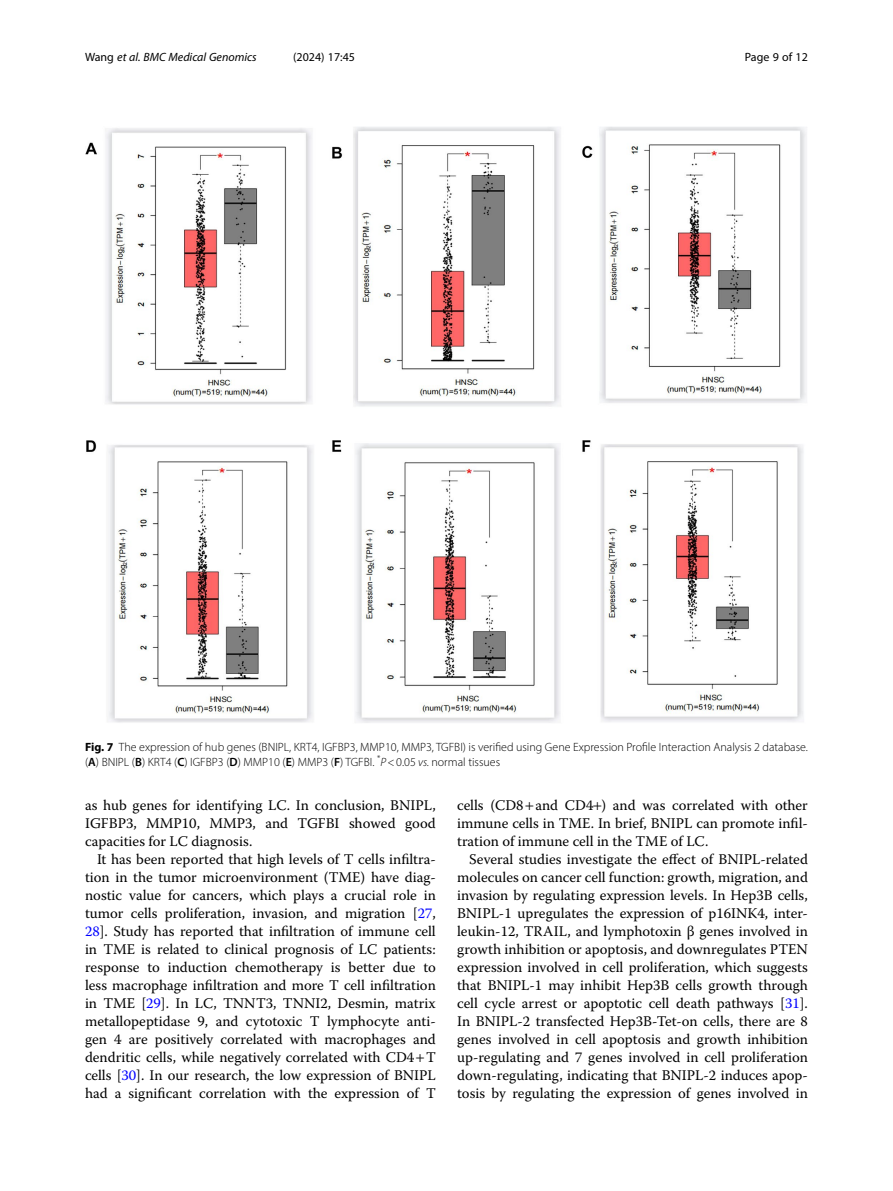
<style>
.page{position:relative;width:893px;height:1191px;background:#fff}
.page>*{position:absolute;margin:0;border:0;box-sizing:border-box;transform-origin:0 0}
.Body_Text_Indent{font:14.7px/18px "Warnock Pro";color:#000;text-align:justify}
.Figure_Caption{font:300 12px/15px "Myriad Pro";color:#000}
.t1{font:italic 12px "Myriad Pro";color:#000}
.t2{font:12px "Myriad Pro";color:#000}
.s1{font-style:normal}
.s2{font-weight:700}
.s3{font-weight:600}
.s4{font-style:italic}
.s5{color:#00f}
</style>
<div class="page">
<img style="left:85px;top:127px;width:722px;height:596px">
<p class="t1" style="left:85px;top:50px;width:173px"><span class="s1">Wang</span> et al. BMC Medical Genomics</p>
<p class="t2" style="left:293px;top:50px;width:63px">(2024) 17:45</p>
<p class="t2" style="left:745px;top:50px;width:65px">Page 9 of 12</p>
<p class="Figure_Caption" style="left:85px;top:739px;width:724px"><span class="s2">Fig. 7</span> The expression of hub genes (BNIPL, KRT4, IGFBP3, MMP10, MMP3, TGFBI) is verified using Gene Expression Profile Interaction Analysis 2 database. (<span class="s3">A</span>) BNIPL (<span class="s3">B</span>) KRT4 (<span class="s3">C</span>) IGFBP3 (<span class="s3">D</span>) MMP10 (<span class="s3">E</span>) MMP3 (<span class="s3">F</span>) TGFBI. <sup>*</sup><span class="s4">P</span>&lt;0.05 <span class="s4">vs.</span> normal tissues</p>
<p class="Body_Text_Indent" style="left:85px;top:796px;width:352px">as hub genes for identifying LC. In conclusion, BNIPL, IGFBP3, MMP10, MMP3, and TGFBI showed good capacities for LC diagnosis.</p>
<p class="Body_Text_Indent" style="left:85px;top:850px;width:352px;text-indent:12px">It has been reported that high levels of T cells infiltra&shy;tion in the tumor microenvironment (TME) have diag&shy;nostic value for cancers, which plays a crucial role in tumor cells proliferation, invasion, and migration [<span class="s5">27</span>, <span class="s5">28</span>]. Study has reported that infiltration of immune cell in TME is related to clinical prognosis of LC patients: response to induction chemotherapy is better due to less macrophage infiltration and more T cell infiltration in TME [<span class="s5">29</span>]. In LC, TNNT3, TNNI2, Desmin, matrix metallopeptidase 9, and cytotoxic T lymphocyte anti&shy;gen 4 are positively correlated with macrophages and dendritic cells, while negatively correlated with CD4 T cells [<span class="s5">30</span>]. In our research, the low expression of BNIPL had a significant correlation with the expression of T</p>
<p class="Body_Text_Indent" style="left:457px;top:796px;width:352px">cells (CD8 and CD4 ) and was correlated with other immune cells in TME. In brief, BNIPL can promote infil&shy;tration of immune cell in the TME of LC.</p>
<p class="Body_Text_Indent" style="left:457px;top:850px;width:352px;text-indent:12px">Several studies investigate the effect of BNIPL-related molecules on cancer cell function: growth, migration, and invasion by regulating expression levels. In Hep3B cells, BNIPL-1 upregulates the expression of p16INK4, inter&shy;leukin-12, TRAIL, and lymphotoxin β genes involved in growth inhibition or apoptosis, and downregulates PTEN expression involved in cell proliferation, which suggests that BNIPL-1 may inhibit Hep3B cells growth through cell cycle arrest or apoptotic cell death pathways [<span class="s5">31</span>].<br>In BNIPL-2 transfected Hep3B-Tet-on cells, there are 8 genes involved in cell apoptosis and growth inhibition up-regulating and 7 genes involved in cell proliferation down-regulating, indicating that BNIPL-2 induces apop&shy;tosis by regulating the expression of genes involved in</p>
</div>
